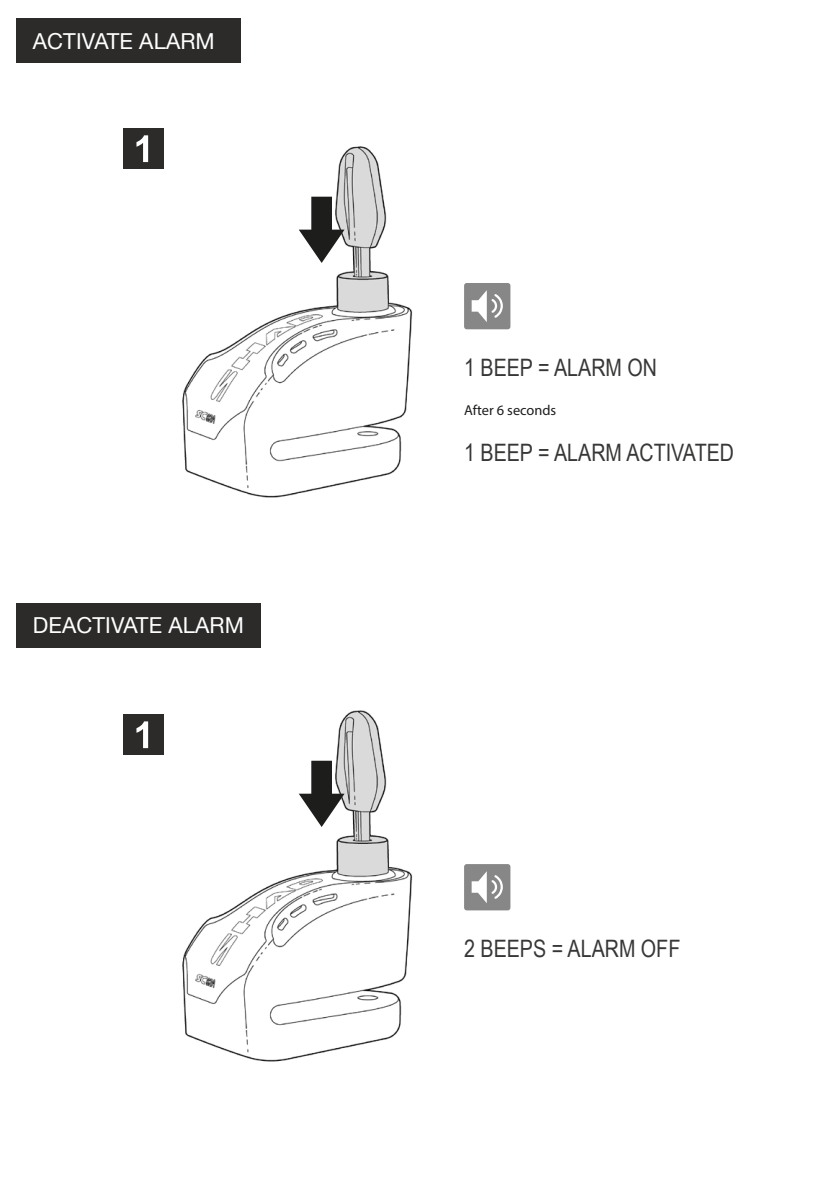
<style>
.page{position:relative;width:840px;height:1191px;background:#fff}
.page>*{position:absolute;margin:0;border:0;box-sizing:border-box;transform-origin:0 0}
.t1{font:24px "Arial Narrow";color:#373736}
.t2{font:22px "Helvetica Neue LT Com";letter-spacing:.005em;color:#fff}
.t3{font:14.4px "Myriad Pro";color:#1d1d1b}
</style>
<div class="page">
<img style="left:16px;top:18px;width:495px;height:1044px">
<div style="left:16px;top:19px;width:225px;height:44px;background:#2c2b2a"></div>
<div style="left:16px;top:603px;width:245px;height:44px;background:#2c2b2a"></div>
<div style="left:124px;top:128px;width:40px;height:40px;background:#2c2b2a"></div>
<svg style="left:136px;top:135px;width:12px;height:27px"></svg>
<div style="left:124px;top:714px;width:40px;height:40px;background:#2c2b2a"></div>
<svg style="left:136px;top:721px;width:12px;height:27px"></svg>
<svg style="left:298px;top:197px;width:46px;height:66px"></svg>
<svg style="left:298px;top:760px;width:46px;height:67px"></svg>
<div style="left:464px;top:283px;width:46px;height:46px;background:#878787;border-radius:3px"></div>
<svg style="left:471px;top:290px;width:31px;height:32px"></svg>
<div style="left:464px;top:864px;width:46px;height:46px;background:#878787;border-radius:3px"></div>
<svg style="left:471px;top:871px;width:31px;height:32px"></svg>
<p class="t2" style="left:33px;top:27px;width:183px">ACTIVATE ALARM</p>
<p class="t2" style="left:33px;top:611px;width:212px">DEACTIVATE ALARM</p>
<p class="t1" style="left:464px;top:350px;width:194px">1 BEEP = ALARM ON</p>
<p class="t3" style="left:464px;top:401px;width:94px">After 6 seconds</p>
<p class="t1" style="left:464px;top:435px;width:271px">1 BEEP = ALARM ACTIVATED</p>
<p class="t1" style="left:464px;top:931px;width:218px">2 BEEPS = ALARM OFF</p>
</div>
